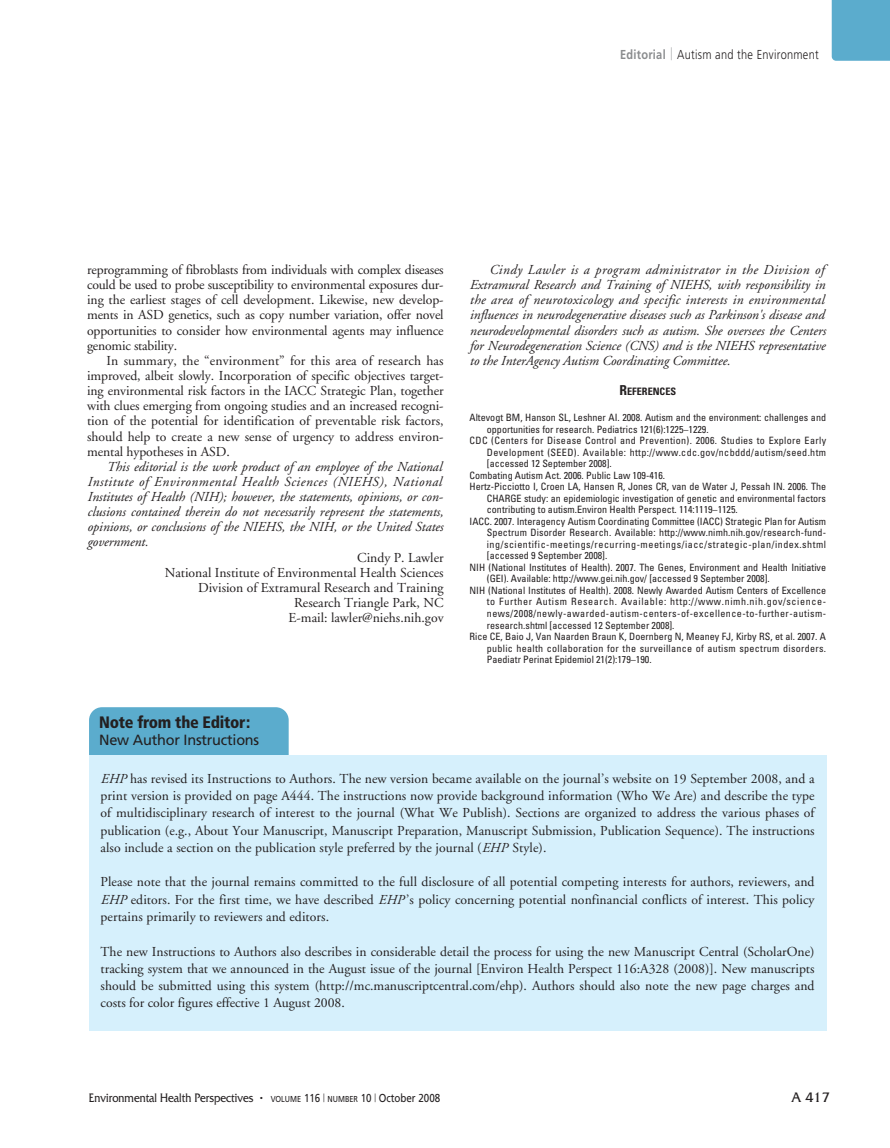
<style>
.page{position:relative;width:890px;height:1148px;background:#fff}
.page>*{position:absolute;margin:0;border:0;box-sizing:border-box;transform-origin:0 0}
.t1{font:900 condensed 16.5px "Frutiger LT Std";letter-spacing:-.015em;color:#231f20}
.t2{font:14.7px "Frutiger LT Std";letter-spacing:-.015em;color:#231f20}
.t3{font:14.4px "Friz Quadrata Std";color:#231f20}
.t4{font:13.65px/15.1px "Adobe Garamond";color:#231f20;text-align:justify}
.t5{font:italic 13.65px/15.1px "Adobe Garamond";letter-spacing:-.005em;color:#231f20}
.t6{font:12.9px "Friz Quadrata Std";color:#231f20;scale:.85 1}
.t7{font:300 12.9px "Frutiger LT Std";letter-spacing:.025em;color:#231f20;scale:.85 1}
.t8{font:700 condensed 10.2px "Univers LT Std";color:#231f20}
.t9{font:condensed 10.05px "Univers LT Std";color:#231f20}
.t10{font:condensed 10.05px "Univers LT Std";letter-spacing:.035em;color:#231f20}
.t11{font:condensed 10.05px "Univers LT Std";letter-spacing:.05em;color:#231f20}
.t12{font:condensed 10.05px "Univers LT Std";letter-spacing:.045em;color:#231f20}
.t13{font:condensed 10.05px "Univers LT Std";letter-spacing:.03em;color:#231f20}
.t14{font:condensed 10.05px "Univers LT Std";letter-spacing:.06em;color:#231f20}
.s1{font-weight:700;color:#8a8c8e}
.s2{color:#8a8c8e}
.s3{font-size:13.65px}
.s4{font-style:italic}
.s5{font-size:11.55px}
.s6{font-family:"Frutiger LT Std";font-size:8.7px}
.s7{font-family:"Frutiger LT Std";font-size:11.55px}
.s8{font-family:"Frutiger LT Std";font-weight:300;font-size:8.7px}
</style>
<div class="page">
<div style="left:831px;top:0;width:58px;height:61px;background:#5baccd"></div>
<div style="left:89px;top:707px;width:199px;height:99px;background:#5baccd;border-radius:13px"></div>
<div style="left:89px;top:755px;width:736px;height:275px;background:#d6f0fc"></div>
<p class="t7" style="left:619px;top:50px;width:235px"><span class="s1">Editorial</span> <span class="s2">|</span> Autism and the Environment</p>
<p class="t4" style="left:87px;top:263px;width:358px">reprogramming of fibroblasts from individuals with complex diseases could be used to probe susceptibility to environmental exposures dur&shy;ing the earliest stages of cell development. Likewise, new develop&shy;ments in ASD genetics, such as copy number variation, offer novel opportunities to consider how environmental agents may influence genomic stability.</p>
<p class="t4" style="left:87px;top:354px;width:358px;text-indent:19px">In summary, the “environment” for this area of research has improved, albeit slowly. Incorporation of specific objectives target&shy;ing environmental risk factors in the IACC Strategic Plan, together with clues emerging from ongoing studies and an increased recogni&shy;tion of the potential for identification of preventable risk factors, should help to create a new sense of urgency to address environ&shy;mental hypotheses in ASD.</p>
<p class="t5" style="left:87px;top:460px;width:357px;text-indent:19px">This editorial is the work product of an employee of the National Institute of Environmental Health Sciences (NIEHS), National Institutes of Health (NIH); however, the statements, opinions, or con&shy;clusions contained therein do not necessarily represent the statements, opinions, or conclusions of the NIEHS, the NIH, or the United States government.</p>
<p class="t4" style="left:165px;top:551px;width:280px;text-align:right">Cindy P. Lawler<br>National Institute of Environmental Health Sciences Division of Extramural Research and Training Research Triangle Park, NC<br>E-mail: lawler@niehs.nih.gov</p>
<p class="t1" style="left:99px;top:715px;width:153px">Note from the Editor:</p>
<p class="t2" style="left:99px;top:733px;width:161px">New Author Instructions</p>
<p class="t5" style="left:469px;top:263px;width:357px;text-align:justify;text-indent:19px">Cindy Lawler is a program administrator in the Division of Extramural Research and Training of NIEHS, with responsibility in the area of neurotoxicology and specific interests in environmental influences in neurodegenerative diseases such as Parkinson's disease and neurodevelopmental disorders such as autism. She oversees the Centers for Neurodegeneration Science (CNS) and is the NIEHS representative to the InterAgency Autism Coordinating Committee.</p>
<p class="t8" style="left:619px;top:388px;width:58px"><span class="s3">R</span>EFERENCES</p>
<p class="t9" style="left:469px;top:414px;width:358px">Altevogt BM, Hanson SL, Leshner AI. 2008. Autism and the environment: challenges and</p>
<p class="t9" style="left:486px;top:425px;width:223px">opportunities for research. Pediatrics 121(6):1225–1229.</p>
<p class="t10" style="left:469px;top:437px;width:358px">CDC (Centers for Disease Control and Prevention). 2006. Studies to Explore Early</p>
<p class="t10" style="left:486px;top:448px;width:340px">Development (SEED). Available: http://www.cdc.gov/ncbddd/autism/seed.htm</p>
<p class="t9" style="left:486px;top:460px;width:126px">[accessed 12 September 2008].</p>
<p class="t9" style="left:469px;top:471px;width:197px">Combating Autism Act. 2006. Public Law 109-416.</p>
<p class="t9" style="left:469px;top:483px;width:358px">Hertz-Picciotto I, Croen LA, Hansen R, Jones CR, van de Water J, Pessah IN. 2006. The</p>
<p class="t9" style="left:486px;top:494px;width:340px">CHARGE study: an epidemiologic investigation of genetic and environmental factors</p>
<p class="t9" style="left:486px;top:506px;width:252px">contributing to autism.Environ Health Perspect. 114:1119–1125.</p>
<p class="t9" style="left:469px;top:517px;width:358px">IACC. 2007. Interagency Autism Coordinating Committee (IACC) Strategic Plan for Autism</p>
<p class="t9" style="left:486px;top:529px;width:340px">Spectrum Disorder Research. Available: http://www.nimh.nih.gov/research-fund-</p>
<p class="t11" style="left:486px;top:540px;width:340px">ing/scientific-meetings/recurring-meetings/iacc/strategic-plan/index.shtml</p>
<p class="t9" style="left:486px;top:552px;width:122px">[accessed 9 September 2008].</p>
<p class="t9" style="left:469px;top:563px;width:358px">NIH (National Institutes of Health). 2007. The Genes, Environment and Health Initiative</p>
<p class="t9" style="left:486px;top:575px;width:284px">(GEI). Available: http://www.gei.nih.gov/ [accessed 9 September 2008].</p>
<p class="t9" style="left:469px;top:586px;width:358px">NIH (National Institutes of Health). 2008. Newly Awarded Autism Centers of Excellence</p>
<p class="t14" style="left:486px;top:598px;width:340px">to Further Autism Research. Available: http://www.nimh.nih.gov/science-</p>
<p class="t12" style="left:486px;top:609px;width:340px">news/2008/newly-awarded-autism-centers-of-excellence-to-further-autism-</p>
<p class="t9" style="left:486px;top:621px;width:189px">research.shtml [accessed 12 September 2008].</p>
<p class="t9" style="left:469px;top:632px;width:358px">Rice CE, Baio J, Van Naarden Braun K, Doernberg N, Meaney FJ, Kirby RS, et al. 2007. A</p>
<p class="t13" style="left:486px;top:644px;width:340px">public health collaboration for the surveillance of autism spectrum disorders.</p>
<p class="t9" style="left:486px;top:655px;width:166px">Paediatr Perinat Epidemiol 21(2):179–190.</p>
<p class="t4" style="left:101px;top:770px;width:715px;line-height:17.2px"><span class="s4">EHP</span> has revised its Instructions to Authors. The new version became available on the journal’s website on 19 September 2008, and a print version is provided on page A444. The instructions now provide background information (Who We Are) and describe the type of multidisciplinary research of interest to the journal (What We Publish). Sections are organized to address the various phases of publication (e.g., About Your Manuscript, Manuscript Preparation, Manuscript Submission, Publication Sequence). The instructions also include a section on the publication style preferred by the journal (<span class="s4">EHP</span> Style).</p>
<p class="t4" style="left:101px;top:874px;width:715px;line-height:17.2px">Please note that the journal remains committed to the full disclosure of all potential competing interests for authors, reviewers, and <span class="s4">EHP</span> editors. For the first time, we have described <span class="s4">EHP</span> ’s policy concerning potential nonfinancial conflicts of interest. This policy pertains primarily to reviewers and editors.</p>
<p class="t4" style="left:101px;top:943px;width:715px;line-height:17.2px">The new Instructions to Authors also describes in considerable detail the process for using the new Manuscript Central (ScholarOne) tracking system that we announced in the August issue of the journal [Environ Health Perspect 116:A328 (2008)]. New manuscripts should be submitted using this system (http://mc.manuscriptcentral.com/ehp). Authors should also note the new page charges and costs for color figures effective 1 August 2008.</p>
<p class="t6" style="left:89px;top:1092px;width:415px">Environmental Health Perspectives <span class="s5">•</span> <span class="s6">VOLUME</span> <span class="s7">116</span> <span class="s8">|</span> <span class="s6">NUMBER</span> <span class="s7">10</span> <span class="s8">|</span> <span class="s7">October 2008</span></p>
<p class="t3" style="left:790px;top:1091px;width:40px">A 417</p>
</div>
